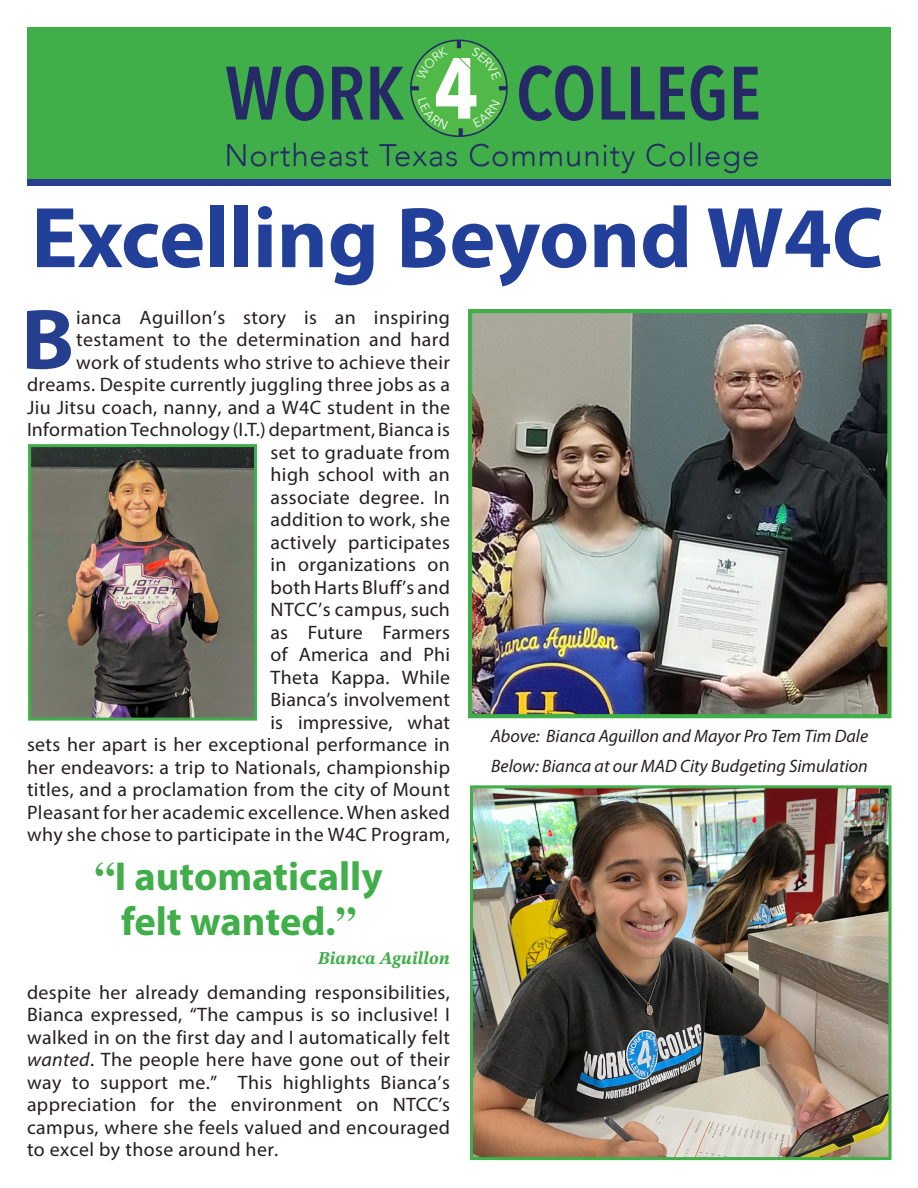
<style>
.page{position:relative;width:918px;height:1188px;background:#fff}
.page>*{position:absolute;margin:0;border:0;box-sizing:border-box;transform-origin:0 0}
.t1{font:700 87px "Myriad Pro";color:#223f99}
.t2{font:700 86.25px "Myriad Pro";color:#253f8e}
.t3{font:600 74.7px "Avenir Next Condensed";color:#252a66}
.t4{font:700 40.5px "Myriad Pro";color:#40ae49}
.t5{font:300 31.05px "Avenir";letter-spacing:.03em;color:#252a66}
.t6{font:19.5px/22.5px "Myriad Pro";letter-spacing:.02em;color:#231f20;text-align:right}
.t7{font:italic 18px "Myriad Pro";color:#231f20}
.t8{font:italic 18px "STIX Two Text";color:#40ae49}
.s1{font-family:"Times"}
.s2{font-style:italic}
</style>
<div class="page">
<div style="left:27px;top:27px;width:864px;height:153px;background:#40ae49"></div>
<div style="left:27px;top:180px;width:864px;height:6px;background:#253f8e"></div>
<img style="left:474px;top:789px;width:414px;height:367px">
<div style="left:470px;top:785px;width:422px;height:375px;border:3px solid #40ae49"></div>
<img style="left:473px;top:314px;width:414px;height:399px">
<div style="left:468px;top:309px;width:424px;height:409px;border:4px solid #40ae49"></div>
<img style="left:32px;top:448px;width:221px;height:269px">
<div style="left:28px;top:444px;width:229px;height:277px;border:3px solid #40ae49"></div>
<svg style="left:411px;top:40px;width:96px;height:96px"></svg>
<p class="t3" style="left:225px;top:29px;width:181px">WORK</p>
<p class="t3" style="left:516px;top:29px;width:247px">COLLEGE</p>
<p class="t5" style="left:224px;top:137px;width:536px">Northeast Texas Community College</p>
<p class="t1" style="left:31px;top:181px;width:854px">Excelling Beyond W4C</p>
<p class="t6" style="left:27px;top:306px;width:425px">ianca Aguillon’s story is an inspiring testament to the determination and hard<br>work of students who strive to achieve their dreams. Despite currently juggling three jobs as a<br>Jiu Jitsu coach, nanny, and a W4C student in the<br>Information Technology (I.T.) department, Bianca is set to graduate from<br>high school with an<br>associate degree. In<br>addition to work, she<br>actively participates<br>in organizations on<br>both Harts Bluff’s and<br>NTCC’s campus, such<br>as Future Farmers<br>of America and Phi<br>Theta Kappa. While<br>Bianca’s involvement<br>is impressive, what<br>sets her apart is her exceptional performance in her endeavors: a trip to Nationals, championship titles, and a proclamation from the city of Mount<br>Pleasant for her academic excellence. When asked why she chose to participate in the W4C Program,</p>
<p class="t2" style="left:21px;top:283px;width:55px">B</p>
<p class="t4" style="left:94px;top:850px;width:290px"><span class="s1">“</span>I automatically</p>
<p class="t4" style="left:121px;top:895px;width:236px">felt wanted.<span class="s1">”</span></p>
<p class="t8" style="left:318px;top:945px;width:134px">Bianca Aguillon</p>
<p class="t6" style="left:27px;top:981px;width:425px;text-align:justify">despite her already demanding responsibilities, Bianca expressed, “The campus is so inclusive! I walked in on the first day and I automatically felt <span class="s2">wanted</span>. The people here have gone out of their way to support me.” This highlights Bianca’s appreciation for the environment on NTCC’s campus, where she feels valued and encouraged to excel by those around her.</p>
<p class="t7" style="left:491px;top:725px;width:379px">Above: Bianca Aguillon and Mayor Pro Tem Tim Dale</p>
<p class="t7" style="left:491px;top:755px;width:378px">Below: Bianca at our MAD City Budgeting Simulation</p>
</div>
